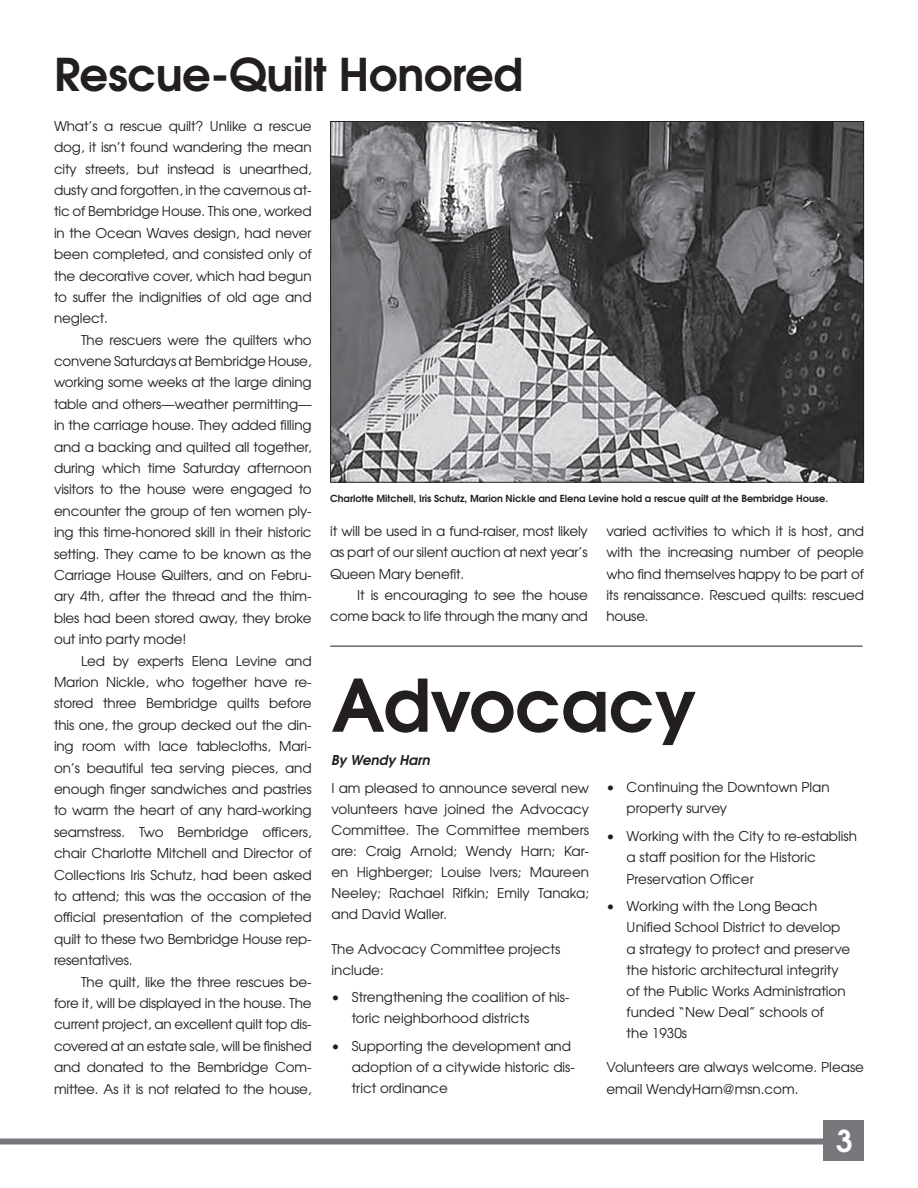
<style>
.page{position:relative;width:918px;height:1188px;background:#fff}
.page>*{position:absolute;margin:0;border:0;box-sizing:border-box;transform-origin:0 0}
.t1{font:700 72px "Te X Gyre Adventor";color:#231f20}
.t2{font:700 45px "Te X Gyre Adventor";letter-spacing:-.01em;color:#231f20}
.t3{font:700 30px "Te X Gyre Adventor";color:#fff}
.t4{font:13.5px/21.5px "Te X Gyre Adventor";color:#231f20;text-align:justify}
.t5{font:italic 700 13.5px "Te X Gyre Adventor";color:#231f20}
.t6{font:700 9.75px "Te X Gyre Adventor";color:#231f20}
</style>
<div class="page">
<div style="left:0;top:1138px;width:856px;height:6px;background:#76787b"></div>
<div style="left:824px;top:1120px;width:40px;height:40px;background:#76787b"></div>
<img style="left:332px;top:123px;width:530px;height:358px">
<hr style="left:330px;top:646px;width:533px;height:1px;background:#231f20">
<h2 class="t2" style="left:54px;top:35px;width:471px">Rescue-Quilt Honored</h2>
<p class="t4" style="left:54px;top:114px;width:259px">What’s a rescue quilt? Unlike a rescue dog, it isn’t found wandering the mean city streets, but instead is unearthed, dusty and forgotten, in the cavernous at&shy;tic of Bembridge House. This one, worked in the Ocean Waves design, had never been completed, and consisted only of the decorative cover, which had begun to suffer the indignities of old age and neglect.</p>
<p class="t4" style="left:54px;top:328px;width:259px;text-indent:27px">The rescuers were the quilters who convene Saturdays at Bembridge House, working some weeks at the large dining table and others—weather permitting— in the carriage house. They added filling and a backing and quilted all together, during which time Saturday afternoon visitors to the house were engaged to encounter the group of ten women ply&shy;ing this time-honored skill in their historic setting. They came to be known as the Carriage House Quilters, and on Febru&shy;ary 4th, after the thread and the thim&shy;bles had been stored away, they broke out into party mode!</p>
<p class="t4" style="left:54px;top:649px;width:259px;text-indent:27px">Led by experts Elena Levine and Marion Nickle, who together have re&shy;stored three Bembridge quilts before this one, the group decked out the din&shy;ing room with lace tablecloths, Mari&shy;on’s beautiful tea serving pieces, and enough finger sandwiches and pastries to warm the heart of any hard-working seamstress. Two Bembridge officers, chair Charlotte Mitchell and Director of Collections Iris Schutz, had been asked to attend; this was the occasion of the official presentation of the completed quilt to these two Bembridge House rep&shy;resentatives.</p>
<p class="t4" style="left:54px;top:970px;width:259px;text-indent:27px">The quilt, like the three rescues be&shy;fore it, will be displayed in the house. The current project, an excellent quilt top dis&shy;covered at an estate sale, will be finished and donated to the Bembridge Com&shy;mittee. As it is not related to the house,</p>
<p class="t6" style="left:330px;top:490px;width:499px">Charlotte Mitchell, Iris Schutz, Marion Nickle and Elena Levine hold a rescue quilt at the Bembridge House.</p>
<p class="t4" style="left:330px;top:520px;width:259px">it will be used in a fund-raiser, most likely as part of our silent auction at next year’s Queen Mary benefit.</p>
<p class="t4" style="left:330px;top:583px;width:259px;text-align:right">It is encouraging to see the house come back to life through the many and</p>
<p class="t4" style="left:606px;top:520px;width:259px">varied activities to which it is host, and with the increasing number of people who find themselves happy to be part of its renaissance. Rescued quilts: rescued house.</p>
<h1 class="t1" style="left:331px;top:643px;width:367px">Advocacy</h1>
<p class="t5" style="left:331px;top:749px;width:100px">By Wendy Harn</p>
<p class="t4" style="left:331px;top:777px;width:259px;line-height:21px">I am pleased to announce several new volunteers have joined the Advocacy Committee. The Committee members are: Craig Arnold; Wendy Harn; Kar&shy;en Highberger; Louise Ivers; Maureen Neeley; Rachael Rifkin; Emily Tanaka; and David Waller.</p>
<p class="t4" style="left:331px;top:937px;width:230px;line-height:21px">The Advocacy Committee projects include:</p>
<p class="t4" style="left:352px;top:986px;width:219px;line-height:21px;text-indent:-20px">• Strengthening the coalition of his&shy;toric neighborhood districts</p>
<p class="t4" style="left:352px;top:1035px;width:225px;line-height:21px;text-align:left;text-indent:-20px">• Supporting the development and adoption of a citywide historic dis&shy;trict ordinance</p>
<p class="t4" style="left:627px;top:776px;width:205px;text-indent:-20px">• Continuing the Downtown Plan property survey</p>
<p class="t4" style="left:627px;top:825px;width:232px;text-align:left;text-indent:-20px">• Working with the City to re-establish a staff position for the Historic<br>Preservation Officer</p>
<p class="t4" style="left:627px;top:895px;width:225px;text-align:left;text-indent:-20px">• Working with the Long Beach<br>Unified School District to develop a strategy to protect and preserve the historic architectural integrity of the Public Works Administration funded “New Deal” schools of<br>the 1930s</p>
<p class="t4" style="left:606px;top:1056px;width:259px">Volunteers are always welcome. Please email WendyHarn@msn.com.</p>
<h3 class="t3" style="left:836px;top:1115px;width:18px">3</h3>
</div>
